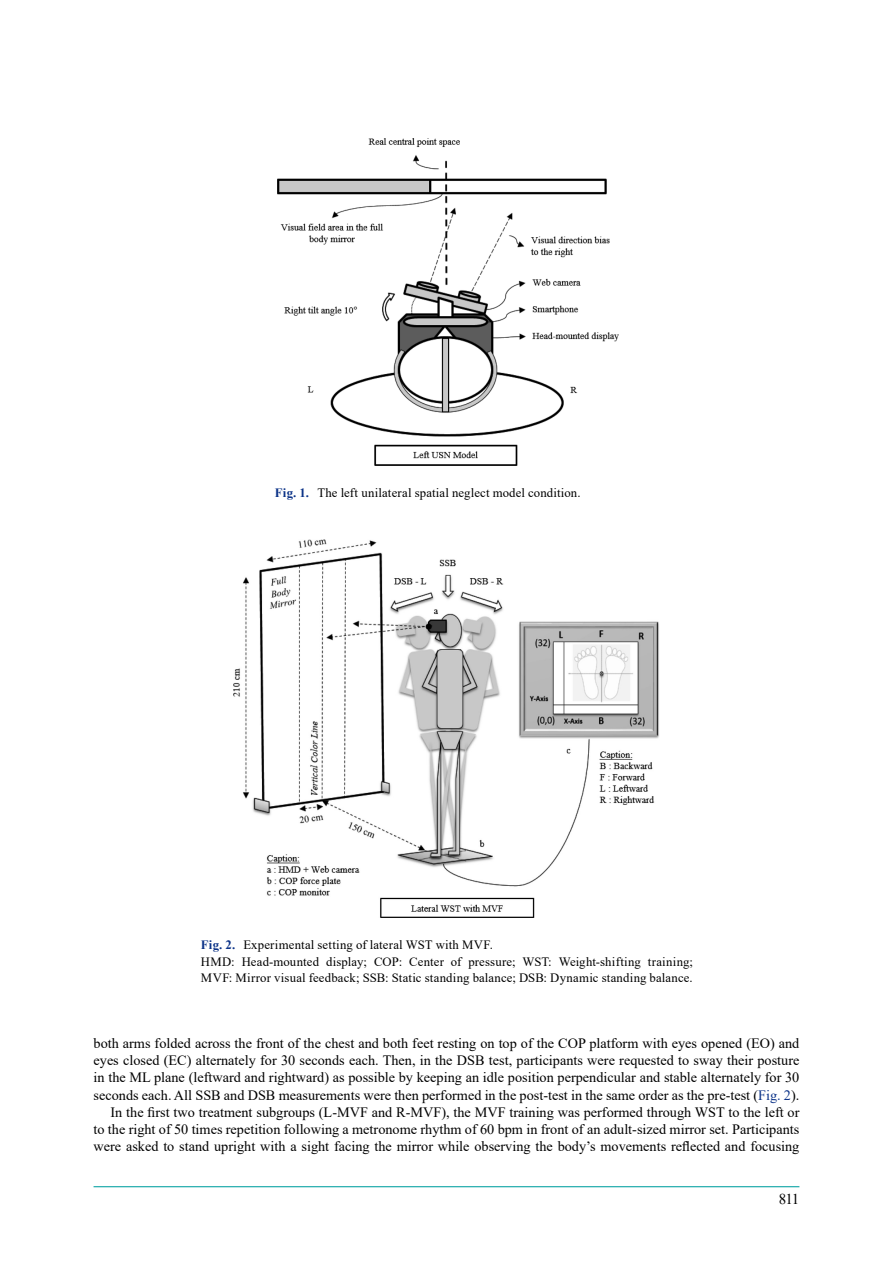
<style>
.page{position:relative;width:893px;height:1263px;background:#fff}
.page>*{position:absolute;margin:0;border:0;box-sizing:border-box;transform-origin:0 0}
.t1{font:15px "Times New Roman";color:#000}
.t2{font:14.25px/17.2px "Times New Roman";color:#000;text-align:right}
.t3{font:12.75px/16.5px "Times New Roman";letter-spacing:.015em;color:#000}
.s1{font-weight:700;color:#0c3388}
.s2{color:#0c3388}
</style>
<div class="page">
<hr style="left:94px;top:1186px;width:705px;height:1px;background:#009fa1">
<img style="left:278px;top:138px;width:340px;height:327px">
<img style="left:234px;top:540px;width:425px;height:377px">
<p class="t3" style="left:275px;top:484px;width:307px"><span class="s1">Fig. 1.</span> The left unilateral spatial neglect model condition.</p>
<p class="t3" style="left:201px;top:936px;width:494px"><span class="s1">Fig. 2.</span> Experimental setting of lateral WST with MVF.<br>HMD: Head-mounted display; COP: Center of pressure; WST: Weight-shifting training;<br>MVF: Mirror visual feedback; SSB: Static standing balance; DSB: Dynamic standing balance.</p>
<p class="t2" style="left:94px;top:1034px;width:707px">both arms folded across the front of the chest and both feet resting on top of the COP platform with eyes opened (EO) and eyes closed (EC) alternately for 30 seconds each. Then, in the DSB test, participants were requested to sway their posture in the ML plane (leftward and rightward) as possible by keeping an idle position perpendicular and stable alternately for 30 seconds each. All SSB and DSB measurements were then performed in the post-test in the same order as the pre-test (<span class="s2">Fig. 2</span>).<br>In the first two treatment subgroups (L-MVF and R-MVF), the MVF training was performed through WST to the left or<br>to the right of 50 times repetition following a metronome rhythm of 60 bpm in front of an adult-sized mirror set. Participants were asked to stand upright with a sight facing the mirror while observing the body’s movements reflected and focusing</p>
<p class="t1" style="left:779px;top:1188px;width:22px">811</p>
</div>
